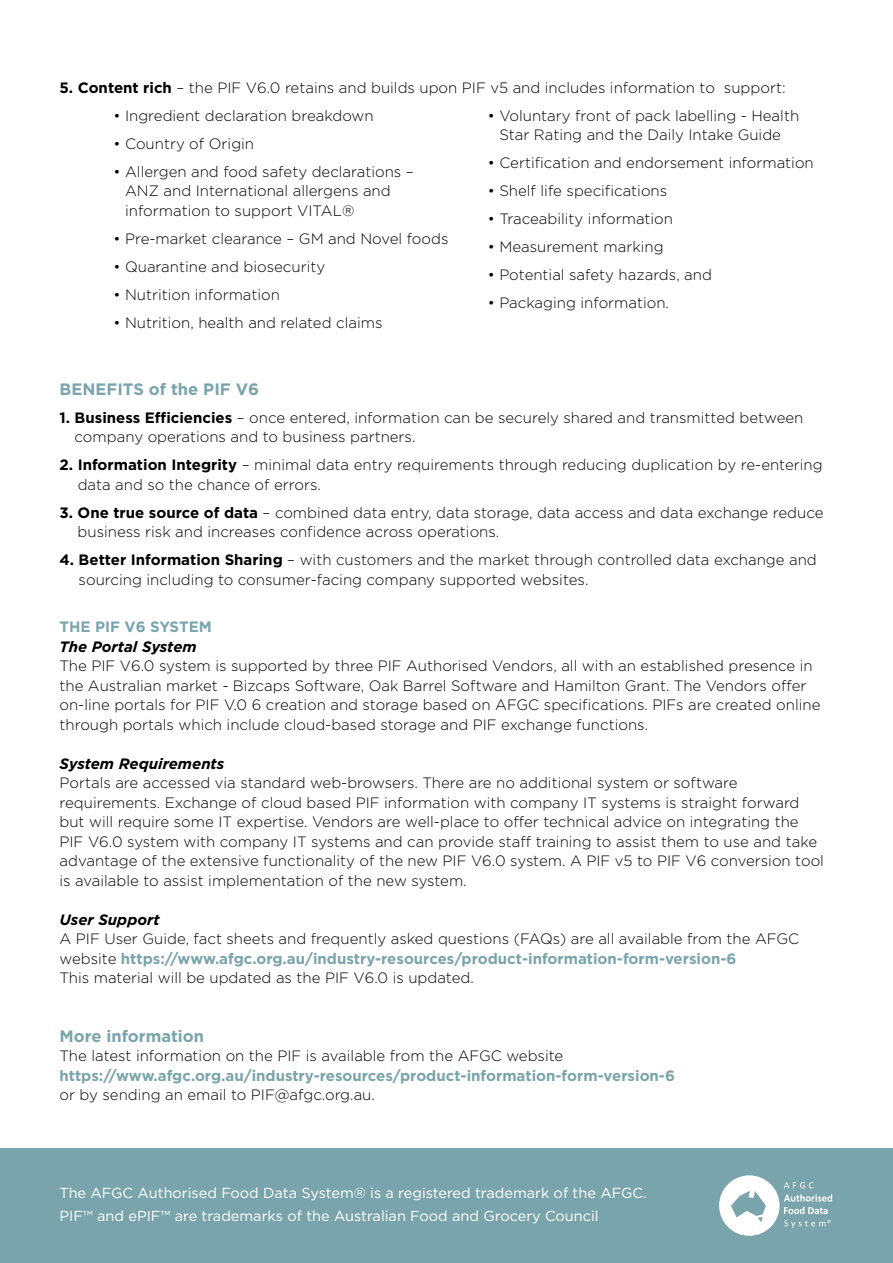
<style>
.page{position:relative;width:893px;height:1263px;background:#fff}
.page>*{position:absolute;margin:0;border:0;box-sizing:border-box;transform-origin:0 0}
.t1{font:700 16.5px "Gotham";color:#7aa4ab}
.t2{font:300 15px/19.5px "Gotham";color:#000}
.t3{font:700 15px "Gotham";color:#7aa4ab}
.t4{font:italic 700 15px "Gotham";color:#000}
.t5{font:14.4px/22.5px "Gotham";color:#fff}
.s1{font-weight:700}
.s2{font-weight:700;color:#7aa4ab}
</style>
<div class="page">
<div style="left:0;top:1148px;width:893px;height:115px;background:#7aa4ab"></div>
<svg style="left:719px;top:1175px;width:113px;height:61px"></svg>
<p class="t2" style="left:60px;top:77px;width:728px"><span class="s1">5. Content rich</span> – the PIF V6.0 retains and builds upon PIF v5 and includes information to support:</p>
<p class="t2" style="left:114px;top:105px;width:262px">• Ingredient declaration breakdown</p>
<p class="t2" style="left:114px;top:133px;width:142px">• Country of Origin</p>
<p class="t2" style="left:125px;top:161px;width:290px;text-indent:-12px">• Allergen and food safety declarations –<br>ANZ and International allergens and information to support VITAL®</p>
<p class="t2" style="left:114px;top:228px;width:336px">• Pre-market clearance – GM and Novel foods</p>
<p class="t2" style="left:114px;top:256px;width:213px">• Quarantine and biosecurity</p>
<p class="t2" style="left:114px;top:284px;width:168px">• Nutrition information</p>
<p class="t2" style="left:114px;top:312px;width:270px">• Nutrition, health and related claims</p>
<p class="t2" style="left:488px;top:106px;width:313px;text-align:center">• Voluntary front of pack labelling - Health<br>Star Rating and the Daily Intake Guide</p>
<p class="t2" style="left:488px;top:153px;width:327px">• Certification and endorsement information</p>
<p class="t2" style="left:488px;top:181px;width:181px">• Shelf life specifications</p>
<p class="t2" style="left:488px;top:209px;width:187px">• Traceability information</p>
<p class="t2" style="left:488px;top:237px;width:177px">• Measurement marking</p>
<p class="t2" style="left:488px;top:265px;width:226px">• Potential safety hazards, and</p>
<p class="t2" style="left:488px;top:293px;width:183px">• Packaging information.</p>
<p class="t1" style="left:60px;top:379px;width:201px">BENEFITS of the PIF V6</p>
<p class="t2" style="left:75px;top:407px;width:730px;text-indent:-15px"><span class="s1">1. Business Efficiencies</span> – once entered, information can be securely shared and transmitted between company operations and to business partners.</p>
<p class="t2" style="left:78px;top:455px;width:746px;text-indent:-18px"><span class="s1">2. Information Integrity</span> – minimal data entry requirements through reducing duplication by re-entering data and so the chance of errors.</p>
<p class="t2" style="left:78px;top:502px;width:747px;text-indent:-18px"><span class="s1">3. One true source of data</span> – combined data entry, data storage, data access and data exchange reduce business risk and increases confidence across operations.</p>
<p class="t2" style="left:79px;top:550px;width:740px;text-indent:-19px"><span class="s1">4. Better Information Sharing</span> – with customers and the market through controlled data exchange and sourcing including to consumer-facing company supported websites.</p>
<p class="t3" style="left:60px;top:618px;width:154px">THE PIF V6 SYSTEM</p>
<p class="t4" style="left:60px;top:638px;width:139px">The Portal System</p>
<p class="t2" style="left:60px;top:656px;width:762px">The PIF V6.0 system is supported by three PIF Authorised Vendors, all with an established presence in the Australian market - Bizcaps Software, Oak Barrel Software and Hamilton Grant. The Vendors offer on-line portals for PIF V.0 6 creation and storage based on AFGC specifications. PIFs are created online through portals which include cloud-based storage and PIF exchange functions.</p>
<p class="t4" style="left:60px;top:755px;width:166px">System Requirements</p>
<p class="t2" style="left:60px;top:773px;width:766px">Portals are accessed via standard web-browsers. There are no additional system or software requirements. Exchange of cloud based PIF information with company IT systems is straight forward but will require some IT expertise. Vendors are well-place to offer technical advice on integrating the PIF V6.0 system with company IT systems and can provide staff training to assist them to use and take advantage of the extensive functionality of the new PIF V6.0 system. A PIF v5 to PIF V6 conversion tool is available to assist implementation of the new system.</p>
<p class="t4" style="left:60px;top:911px;width:102px">User Support</p>
<p class="t2" style="left:60px;top:929px;width:741px">A PIF User Guide, fact sheets and frequently asked questions (FAQs) are all available from the AFGC website <span class="s2">https://www.afgc.org.au/industry-resources/product-information-form-version-6<br></span>This material will be updated as the PIF V6.0 is updated.</p>
<p class="t1" style="left:60px;top:1026px;width:146px">More information</p>
<p class="t2" style="left:60px;top:1046px;width:505px">The latest information on the PIF is available from the AFGC website</p>
<p class="t3" style="left:60px;top:1067px;width:617px">https://www.afgc.org.au/industry-resources/product-information-form-version-6</p>
<p class="t2" style="left:60px;top:1085px;width:317px">or by sending an email to PIF@afgc.org.au.</p>
<p class="t5" style="left:60px;top:1181px;width:589px">The AFGC Authorised Food Data System® is a registered trademark of the AFGC.<br>PIF™ and ePIF™ are trademarks of the Australian Food and Grocery Council</p>
</div>
